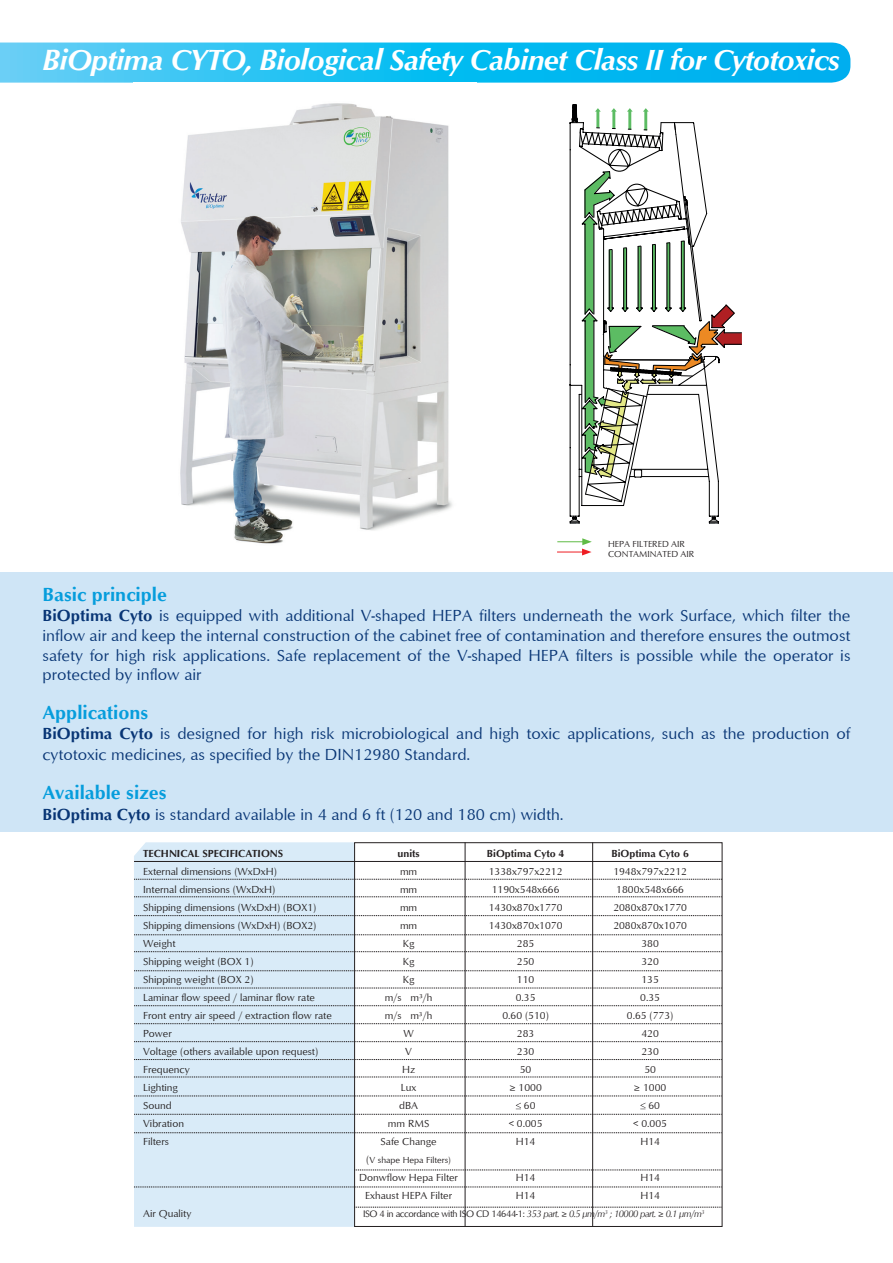
<style>
.page{position:relative;width:893px;height:1263px;background:#fff}
.page>*{position:absolute;margin:0;border:0;box-sizing:border-box;transform-origin:0 0}
.t1{font:italic 700 30px "Optimum";letter-spacing:-.025em;color:#fff}
.t2{font:700 19.5px "Optimum";color:#069ddc}
.t3{font:16.5px/19.8px "Optimum";color:#083575;text-align:justify}
.t4{font:10.5px "Optimum";color:#231f20}
.t5{font:700 10.5px "Optimum";color:#231f20}
.t6{font:9.75px "Optimum";letter-spacing:-.04em;color:#231f20}
.t7{font:9px/10.5px "Optimum";letter-spacing:-.005em;color:#231f20}
.s1{font-weight:700}
.s2{font-family:"Myriad Pro"}
.s3{font-size:10.5px}
.s4{font-style:italic}
</style>
<div class="page">
<svg style="left:0;top:43px;width:850px;height:40px;background:#1fbef1"></svg>
<div style="left:0;top:572px;width:893px;height:260px;background:#cfe5f6"></div>
<svg style="left:557px;top:538px;width:35px;height:17px"></svg>
<div style="left:134px;top:842px;width:220px;height:385px;background:#d9ebf8"></div>
<div style="left:354px;top:842px;width:368px;height:385px;border:1px solid #231f20"></div>
<svg style="left:134px;top:879px;width:588px;height:1px"></svg>
<hr style="left:134px;top:861px;width:588px;height:1px;background:#231f20">
<svg style="left:134px;top:951px;width:588px;height:1px"></svg>
<svg style="left:134px;top:934px;width:588px;height:1px"></svg>
<svg style="left:134px;top:915px;width:588px;height:1px"></svg>
<svg style="left:134px;top:896px;width:588px;height:1px"></svg>
<svg style="left:134px;top:970px;width:588px;height:1px"></svg>
<svg style="left:134px;top:988px;width:588px;height:1px"></svg>
<svg style="left:134px;top:1005px;width:588px;height:1px"></svg>
<svg style="left:134px;top:1023px;width:588px;height:1px"></svg>
<svg style="left:134px;top:1041px;width:588px;height:1px"></svg>
<svg style="left:134px;top:1059px;width:588px;height:1px"></svg>
<svg style="left:134px;top:1077px;width:588px;height:1px"></svg>
<svg style="left:134px;top:1096px;width:588px;height:1px"></svg>
<svg style="left:134px;top:1132px;width:588px;height:1px"></svg>
<hr style="left:592px;top:842px;width:1px;height:385px;background:#231f20">
<svg style="left:134px;top:1187px;width:588px;height:1px"></svg>
<svg style="left:354px;top:1207px;width:368px;height:1px"></svg>
<svg style="left:354px;top:1170px;width:368px;height:1px"></svg>
<hr style="left:465px;top:842px;width:1px;height:385px;background:#231f20">
<svg style="left:134px;top:1103px;width:588px;height:12px"></svg>
<img style="left:180px;top:103px;width:273px;height:441px">
<svg style="left:569px;top:104px;width:150px;height:420px"></svg>
<svg style="left:579px;top:478px;width:140px;height:25px"></svg>
<svg style="left:578px;top:108px;width:164px;height:370px"></svg>
<h1 class="t1" style="left:43px;top:43px;width:799px">BiOptima CYTO, Biological Safety Cabinet Class II for Cytotoxics</h1>
<p class="t7" style="left:608px;top:538px;width:88px">HEPA FILTERED AIR<br>CONTAMINATED AIR</p>
<h2 class="t2" style="left:43px;top:583px;width:126px">Basic principle</h2>
<p class="t3" style="left:43px;top:605px;width:809px"><span class="s1">BiOptima Cyto</span> is equipped with additional V-shaped HEPA filters underneath the work Surface, which filter the inflow air and keep the internal construction of the cabinet free of contamination and therefore ensures the outmost safety for high risk applications. Safe replacement of the V-shaped HEPA filters is possible while the operator is protected by inflow air</p>
<h2 class="t2" style="left:43px;top:701px;width:107px">Applications</h2>
<h3 class="t3" style="left:43px;top:722px;width:809px;line-height:21.6px"><span class="s1">BiOptima Cyto</span> is designed for high risk microbiological and high toxic applications, such as the production of cytotoxic medicines, as specified by the DIN12980 Standard.</h3>
<h2 class="t2" style="left:43px;top:781px;width:125px">Available sizes</h2>
<h3 class="t3" style="left:43px;top:804px;width:523px"><span class="s1">BiOptima Cyto</span> is standard available in 4 and 6 ft (120 and 180 cm) width.</h3>
<p class="t5" style="left:143px;top:847px;width:142px">TECHNICAL SPECIFICATIONS</p>
<p class="t5" style="left:397px;top:847px;width:24px">units</p>
<p class="t5" style="left:487px;top:847px;width:79px">BiOptima Cyto 4</p>
<p class="t5" style="left:611px;top:847px;width:79px">BiOptima Cyto 6</p>
<p class="t4" style="left:143px;top:865px;width:135px">External dimensions (WxDxH)</p>
<p class="t4" style="left:400px;top:865px;width:19px">mm</p>
<p class="t4" style="left:489px;top:865px;width:75px">1338x797x2212</p>
<p class="t4" style="left:613px;top:865px;width:75px">1948x797x2212</p>
<p class="t4" style="left:143px;top:883px;width:134px">Internal dimensions (WxDxH)</p>
<p class="t4" style="left:400px;top:883px;width:19px">mm</p>
<p class="t4" style="left:492px;top:883px;width:69px">1190x548x666</p>
<p class="t4" style="left:616px;top:883px;width:69px">1800x548x666</p>
<p class="t4" style="left:143px;top:901px;width:175px">Shipping dimensions (WxDxH) (BOX1)</p>
<p class="t4" style="left:400px;top:901px;width:19px">mm</p>
<p class="t4" style="left:489px;top:901px;width:75px">1430x870x1770</p>
<p class="t4" style="left:613px;top:901px;width:75px">2080x870x1770</p>
<p class="t4" style="left:143px;top:919px;width:175px">Shipping dimensions (WxDxH) (BOX2)</p>
<p class="t4" style="left:400px;top:919px;width:19px">mm</p>
<p class="t4" style="left:489px;top:919px;width:75px">1430x870x1070</p>
<p class="t4" style="left:613px;top:919px;width:75px">2080x870x1070</p>
<p class="t4" style="left:143px;top:937px;width:34px">Weight</p>
<p class="t4" style="left:403px;top:937px;width:13px">Kg</p>
<p class="t4" style="left:517px;top:937px;width:19px">285</p>
<p class="t4" style="left:641px;top:937px;width:19px">380</p>
<p class="t4" style="left:143px;top:955px;width:112px">Shipping weight (BOX 1)</p>
<p class="t4" style="left:403px;top:955px;width:13px">Kg</p>
<p class="t4" style="left:517px;top:955px;width:19px">250</p>
<p class="t4" style="left:641px;top:955px;width:19px">320</p>
<p class="t4" style="left:143px;top:973px;width:112px">Shipping weight (BOX 2)</p>
<p class="t4" style="left:403px;top:973px;width:13px">Kg</p>
<p class="t4" style="left:517px;top:973px;width:19px">110</p>
<p class="t4" style="left:641px;top:973px;width:19px">135</p>
<p class="t4" style="left:143px;top:991px;width:173px">Laminar flow speed / laminar flow rate</p>
<p class="t4" style="left:385px;top:991px;width:49px">m/s m³/h</p>
<p class="t4" style="left:516px;top:991px;width:21px">0.35</p>
<p class="t4" style="left:640px;top:991px;width:21px">0.35</p>
<p class="t4" style="left:143px;top:1009px;width:190px">Front entry air speed / extraction flow rate</p>
<p class="t4" style="left:385px;top:1009px;width:49px">m/s m³/h</p>
<p class="t4" style="left:502px;top:1009px;width:48px">0.60 (510)</p>
<p class="t4" style="left:627px;top:1009px;width:48px">0.65 (773)</p>
<p class="t4" style="left:143px;top:1027px;width:30px">Power</p>
<p class="t4" style="left:403px;top:1027px;width:12px">W</p>
<p class="t4" style="left:517px;top:1027px;width:19px">283</p>
<p class="t4" style="left:641px;top:1027px;width:19px">420</p>
<p class="t4" style="left:143px;top:1045px;width:177px">Voltage (others available upon request)</p>
<p class="t4" style="left:405px;top:1045px;width:8px">V</p>
<p class="t4" style="left:517px;top:1045px;width:19px">230</p>
<p class="t4" style="left:641px;top:1045px;width:19px">230</p>
<p class="t4" style="left:143px;top:1063px;width:48px">Frequency</p>
<p class="t4" style="left:402px;top:1063px;width:15px">Hz</p>
<p class="t4" style="left:520px;top:1063px;width:13px">50</p>
<p class="t4" style="left:644px;top:1063px;width:13px">50</p>
<p class="t4" style="left:143px;top:1081px;width:36px">Lighting</p>
<p class="t4" style="left:401px;top:1081px;width:17px">Lux</p>
<p class="t4" style="left:509px;top:1081px;width:34px"><span class="s2">≥</span> 1000</p>
<p class="t4" style="left:634px;top:1081px;width:34px"><span class="s2">≥</span> 1000</p>
<p class="t4" style="left:143px;top:1099px;width:30px">Sound</p>
<p class="t4" style="left:399px;top:1099px;width:20px">dBA</p>
<p class="t4" style="left:524px;top:1099px;width:13px">60</p>
<p class="t4" style="left:648px;top:1099px;width:13px">60</p>
<p class="t4" style="left:143px;top:1117px;width:42px">Vibration</p>
<p class="t4" style="left:388px;top:1117px;width:43px">mm RMS</p>
<p class="t4" style="left:509px;top:1117px;width:35px">&lt; 0.005</p>
<p class="t4" style="left:633px;top:1117px;width:35px">&lt; 0.005</p>
<p class="t4" style="left:143px;top:1135px;width:27px">Filters</p>
<p class="t4" style="left:381px;top:1135px;width:58px">Safe Change</p>
<p class="t4" style="left:516px;top:1135px;width:21px">H14</p>
<p class="t4" style="left:640px;top:1135px;width:21px">H14</p>
<p class="t7" style="left:366px;top:1155px;width:86px"><span class="s3">(</span>V shape Hepa Filters)</p>
<p class="t4" style="left:359px;top:1171px;width:100px">Donwflow Hepa Filter</p>
<p class="t4" style="left:516px;top:1171px;width:21px">H14</p>
<p class="t4" style="left:640px;top:1171px;width:21px">H14</p>
<p class="t4" style="left:365px;top:1189px;width:88px">Exhaust HEPA Filter</p>
<p class="t4" style="left:516px;top:1189px;width:21px">H14</p>
<p class="t4" style="left:640px;top:1189px;width:21px">H14</p>
<p class="t4" style="left:143px;top:1207px;width:50px">Air Quality</p>
<p class="t6" style="left:363px;top:1208px;width:343px">ISO 4 in accordance with ISO CD 14644-1: <span class="s4">353 part.</span> <span class="s2">≥</span> <span class="s4">0.5 µm/m</span><sup>3</sup> <span class="s4">; 10000 part.</span> <span class="s2">≥</span> <span class="s4">0.1 µm/m</span><sup>3</sup></p>
</div>
